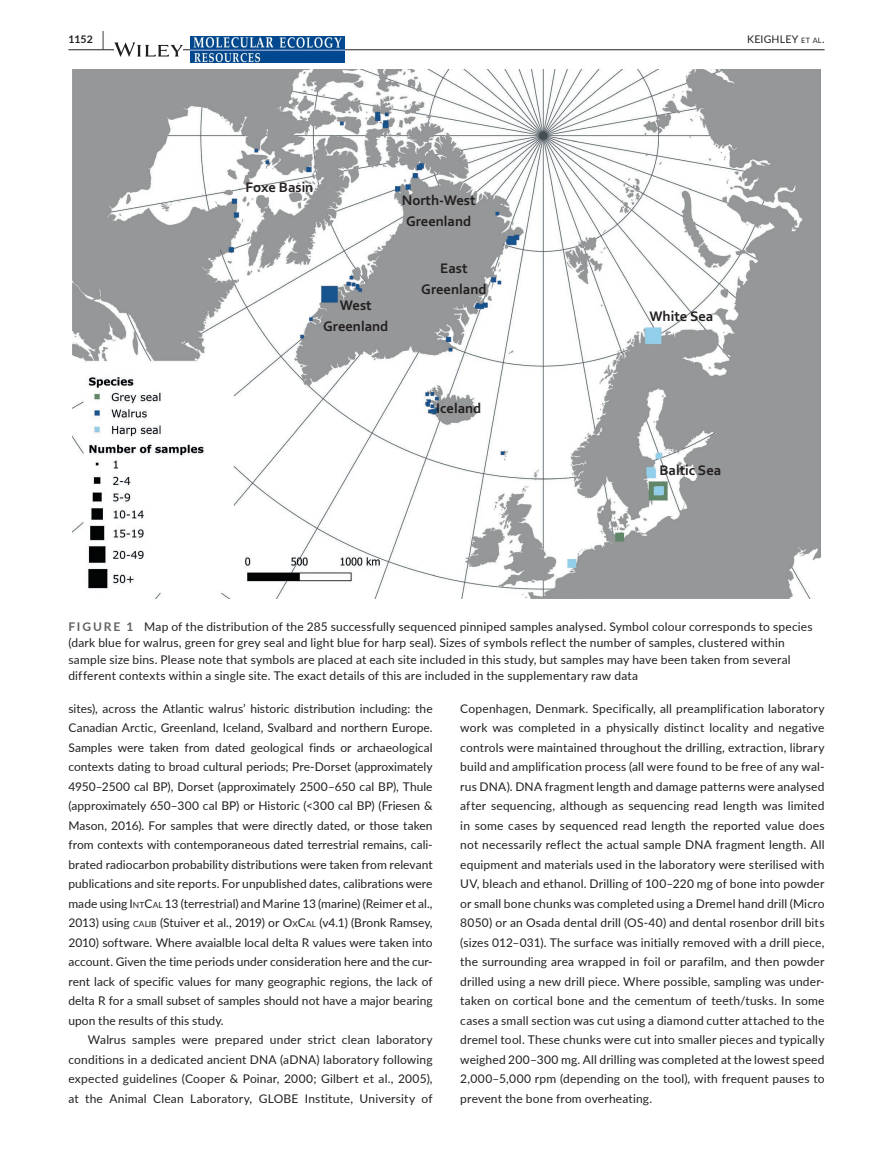
<style>
.page{position:relative;width:893px;height:1174px;background:#fff}
.page>*{position:absolute;margin:0;border:0;box-sizing:border-box;transform-origin:0 0}
.t1{font:700 14.55px/20.9px "Corbel";color:#231f20;text-align:center}
.t2{font:12px/19.5px "Lato";letter-spacing:.015em;color:#231f20;text-align:justify}
.t3{font:10.5px "Lato";letter-spacing:.02em;color:#231f20}
.t4{font:700 10.5px "Lato";color:#231f20}
.s1{font-size:19.5px}
.s2{font-size:7.35px}
.s3{font-weight:700;color:#636366}
.s4{font-style:inherit}
.s5{font-size:8.4px}
</style>
<div class="page">
<hr style="left:68px;top:49px;width:756px;height:1px;background:#231f20">
<svg style="left:114px;top:42px;width:69px;height:15px"></svg>
<img style="left:191px;top:37px;width:153px;height:25px">
<img style="left:72px;top:69px;width:749px;height:529px">
<p class="t4" style="left:68px;top:31px;width:37px">1152 <span class="s1">|</span></p>
<p class="t3" style="left:747px;top:31px;width:79px">KEIGHLEY <span class="s2">ET AL</span>.</p>
<p class="t1" style="left:246px;top:176px;width:69px">Foxe Basin</p>
<p class="t1" style="left:323px;top:295px;width:67px">West<br>Greenland</p>
<p class="t1" style="left:402px;top:189px;width:75px;text-align:left">North-West<br>Greenland</p>
<p class="t1" style="left:421px;top:257px;width:67px">East<br>Greenland</p>
<p class="t1" style="left:436px;top:397px;width:47px">Iceland</p>
<p class="t1" style="left:649px;top:306px;width:66px">White Sea</p>
<p class="t1" style="left:659px;top:460px;width:63px">Baltic Sea</p>
<p class="t2" style="left:68px;top:617px;width:746px;line-height:16.5px;text-align:left"><span class="s3">FIGURE 1</span> Map of the distribution of the 285 successfully sequenced pinniped samples analysed. Symbol colour corresponds to species (dark blue for walrus, green for grey seal and light blue for harp seal). Sizes of symbols reflect the number of samples, clustered within sample size bins. Please note that symbols are placed at each site included in this study, but samples may have been taken from several different contexts within a single site. The exact details of this are included in the supplementary raw data</p>
<p class="t2" style="left:68px;top:698px;width:366px">sites), across the Atlantic walrus’ historic distribution including: the Canadian Arctic, Greenland, Iceland, Svalbard and northern Europe.<br>Samples were taken from dated geological finds or archaeological contexts dating to broad cultural periods; Pre-Dorset (approximately 4950–2500 cal BP), Dorset (approximately 2500–650 cal BP), Thule (approximately 650–300 cal BP) or Historic (&lt;300 cal BP) (Friesen &amp; Mason, 2016). For samples that were directly dated, or those taken from contexts with contemporaneous dated terrestrial remains, cali&shy;brated radiocarbon probability distributions were taken from relevant publications and site reports. For unpublished dates, calibrations were made using <span class="s4">I</span><span class="s5">NT</span><span class="s4">C</span><span class="s5">AL</span> 13 (terrestrial) and Marine 13 (marine) (Reimer et al., 2013) using <span class="s5">CALI B</span> (Stuiver et al., 2019) or <span class="s4">O</span><span class="s5">X</span><span class="s4">C</span><span class="s5">AL</span> (v4.1) (Bronk Ramsey, 2010) software. Where avaialble local delta R values were taken into account. Given the time periods under consideration here and the cur&shy;rent lack of specific values for many geographic regions, the lack of delta R for a small subset of samples should not have a major bearing upon the results of this study.</p>
<p class="t2" style="left:68px;top:1029px;width:366px;text-indent:20px">Walrus samples were prepared under strict clean laboratory conditions in a dedicated ancient DNA (aDNA) laboratory following expected guidelines (Cooper &amp; Poinar, 2000; Gilbert et al., 2005), at the Animal Clean Laboratory, GLOBE Institute, University of</p>
<p class="t2" style="left:460px;top:698px;width:366px">Copenhagen, Denmark. Specifically, all preamplification laboratory work was completed in a physically distinct locality and negative controls were maintained throughout the drilling, extraction, library build and amplification process (all were found to be free of any wal&shy;rus DNA). DNA fragment length and damage patterns were analysed after sequencing, although as sequencing read length was limited in some cases by sequenced read length the reported value does not necessarily reflect the actual sample DNA fragment length. All equipment and materials used in the laboratory were sterilised with UV, bleach and ethanol. Drilling of 100–220 mg of bone into powder or small bone chunks was completed using a Dremel hand drill (Micro 8050) or an Osada dental drill (OS-40) and dental rosenbor drill bits (sizes 012–031). The surface was initially removed with a drill piece, the surrounding area wrapped in foil or parafilm, and then powder drilled using a new drill piece. Where possible, sampling was under&shy;taken on cortical bone and the cementum of teeth/tusks. In some cases a small section was cut using a diamond cutter attached to the dremel tool. These chunks were cut into smaller pieces and typically weighed 200–300 mg. All drilling was completed at the lowest speed 2,000–5,000 rpm (depending on the tool), with frequent pauses to prevent the bone from overheating.</p>
</div>
